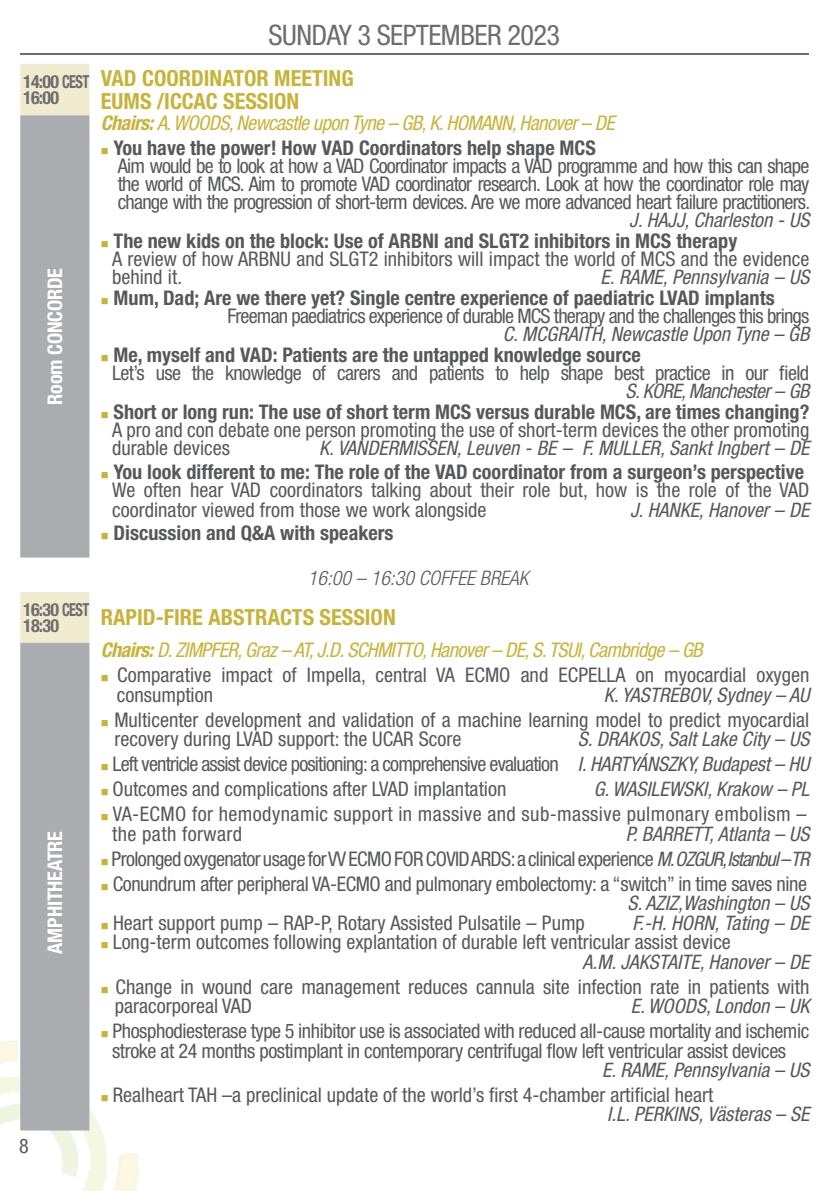
<style>
.page{position:relative;width:840px;height:1191px;background:#fff}
.page>*{position:absolute;margin:0;border:0;box-sizing:border-box;transform-origin:0 0}
.t1{font:condensed 28.2px "Helvetica Neue LT Std";letter-spacing:-.02em;color:#6c6d70}
.t2{font:700 condensed 22.2px/22.8px "Helvetica Neue LT Std";color:#c8b33a}
.t3{font:condensed 20.2px/18px "Helvetica Neue LT Std";color:#57585a}
.t4{font:condensed 20.2px/18px "Helvetica Neue LT Std";letter-spacing:-.04em;color:#57585a}
.t5{font:condensed 20.2px/19.4px "Helvetica Neue LT Std";letter-spacing:-.02em;color:#57585a;text-align:center}
.t6{font:condensed 20.2px/18px "Helvetica Neue LT Std";letter-spacing:-.03em;color:#57585a}
.t7{font:700 condensed 20.2px/18px "Helvetica Neue LT Std";color:#57585a;text-align:center}
.t8{font:italic condensed 20.2px "Helvetica Neue LT Std";color:#c8b33a}
.t9{font:condensed 20.2px/19.4px "Helvetica Neue LT Std";letter-spacing:.02em;color:#57585a}
.t10{font:700 condensed 20.2px "Helvetica Neue LT Std";letter-spacing:-.01em;color:#fff}
.t11{font:italic condensed 20px "Helvetica Neue LT Std";color:#57585a}
.t12{font:italic condensed 20px "Helvetica Neue LT Std";color:#57585a}
.t13{font:italic 300 condensed 20px "Helvetica Neue LT Std";color:#57585a}
.t14{font:condensed 20px "Helvetica Neue LT Std";color:#57585a}
.t15{font:700 condensed 18px/16px "Helvetica Neue LT Std";letter-spacing:-.04em;color:#6c6d70}
.s1{font-weight:700}
.s2{color:#c8b33a}
.s3{font-style:inherit}
.s4{font-weight:400}
.s5{font-style:italic;font-size:20px}
</style>
<div class="page">
<img style="left:0;top:1031px;width:139px;height:160px">
<div style="left:20px;top:643px;width:69px;height:487px;background:#abacb0"></div>
<svg style="left:20px;top:64px;width:70px;height:579px"></svg>
<hr style="left:20px;top:54px;width:788px;height:1px;background:#6c6d70">
<h1 class="t1" style="left:268px;top:19px;width:293px">SUNDAY 3 SEPTEMBER 2023</h1>
<p class="t15" style="left:23px;top:73px;width:68px">14:00 CEST<br>16:00</p>
<p class="t2" style="left:101px;top:66px;width:254px">VAD COORDINATOR MEETING<br>EUMS /ICCAC SESSION</p>
<p class="t10" style="left:43px;top:405px;width:138px;rotate:-90deg">Room CONCORDE</p>
<p class="t8" style="left:101px;top:111px;width:520px"><span class="s1">Chairs:</span>A.WOODS,NewcastleuponTyne–GB,K.HOMANN,Hanover–DE</p>
<p class="t4" style="left:118px;top:139px;width:693px;text-indent:-17px"><span class="s2">■</span> <span class="s1">You have the power! How VAD Coordinators help shape MCS<br></span>Aim would be to look at how a VAD Coordinator impacts a VAD programme and how this can shape the world of MCS. Aim to promote VAD coordinator research. Look at how the coordinator role may change with the progression of short-term devices. Are we more advanced heart failure practitioners.</p>
<p class="t11" style="left:629px;top:209px;width:186px">J.HAJJ,Charleston -U<span class="s3">S</span></p>
<p class="t3" style="left:112px;top:232px;width:698px;text-indent:-11px"><span class="s2">■</span> <span class="s1">The new kids on the block: Use of ARBNI and SLGT2 inhibitors in MCS therapy<br></span>A review of how ARBNU and SLGT2 inhibitors will impact the world of MCS and the evidence behind it.</p>
<p class="t11" style="left:600px;top:266px;width:215px"><span class="s3">E.</span>RAME<span class="s3">,</span>Pennsylvania<span class="s3">– US</span></p>
<p class="t4" style="left:227px;top:289px;width:583px;text-indent:-127px"><span class="s2">■</span> <span class="s1">Mum, Dad; Are we there yet? Single centre experience of paediatric LVAD implants<br></span>Freeman paediatrics experience of durable MCS therapy and the challenges this brings</p>
<p class="t11" style="left:502px;top:322px;width:313px">C.MCGRAITH,NewcastleUpon Tyne<span class="s3">–</span> GB</p>
<p class="t6" style="left:112px;top:346px;width:698px;text-indent:-11px"><span class="s2">■</span> <span class="s1">Me, myself and VAD: Patients are the untapped knowledge source<br></span>Let’s use the knowledge of carers and patients to help shape best practice in our field</p>
<p class="t11" style="left:625px;top:379px;width:190px"><span class="s3">S.</span>KORE<span class="s3">,</span>Manchester<span class="s3">– GB</span></p>
<p class="t3" style="left:112px;top:402px;width:698px;text-align:justify;text-indent:-11px"><span class="s2">■</span> <span class="s1">Short or long run: The use of short term MCS versus durable MCS, are times changing?<br></span>A pro and con debate one person promoting the use of short-term devices the other promoting durable devices</p>
<p class="t11" style="left:319px;top:436px;width:496px">K.VANDERMISSEN,Leuven -BE <span class="s3">–</span> F.MULLER,SanktIngbert<span class="s3">–</span> DE</p>
<p class="t7" style="left:101px;top:462px;width:709px"><span class="s2">■</span> You look different to me: The role of the VAD coordinator from a surgeon’s perspective<br><span class="s4">We often hear VAD coordinators talking about their role but, how is the role of the VAD</span></p>
<p class="t3" style="left:112px;top:500px;width:376px">coordinator viewed from those we work alongside</p>
<p class="t11" style="left:629px;top:498px;width:185px">J.HANKE,Hanover <span class="s3">–</span> DE</p>
<p class="t7" style="left:101px;top:524px;width:294px"><span class="s2">■</span> Discussion and Q&amp;A with speakers</p>
<p class="t13" style="left:308px;top:566px;width:222px">16:00 – 16:30 COFFEE BREAK</p>
<p class="t15" style="left:23px;top:601px;width:68px">16:30 CEST<br>18:30</p>
<p class="t2" style="left:101px;top:605px;width:296px">RAPID-FIRE ABSTRACTS SESSION</p>
<p class="t10" style="left:43px;top:953px;width:124px;rotate:-90deg">AMPHITHEATRE</p>
<p class="t14" style="left:19px;top:1134px;width:11px">8</p>
<p class="t8" style="left:101px;top:638px;width:608px"><span class="s1">Chairs:</span>D.ZIMPFER,Graz–AT,J.D.SCHMITTO,Hanover–DE,S.TSUI,Cambridge–GB</p>
<p class="t3" style="left:117px;top:665px;width:693px;line-height:19.4px;text-indent:-16px"><span class="s2">■</span> Comparative impact of Impella, central VA ECMO and ECPELLA on myocardial oxygen consumption</p>
<p class="t12" style="left:603px;top:683px;width:212px">K.YASTREBOV,<span class="s3">Sydney– AU</span></p>
<p class="t3" style="left:114px;top:710px;width:696px;line-height:19.4px;text-indent:-14px"><span class="s2">■</span> Multicenter development and validation of a machine learning model to predict myocardial recovery during LVAD support: the UCAR Score</p>
<p class="t11" style="left:577px;top:727px;width:238px"><span class="s3">S.DRAKOS,</span>SaltLakeCity– US</p>
<p class="t4" style="left:101px;top:755px;width:714px"><span class="s2">■</span> Left ventricle assist device positioning: a comprehensive evaluation <span class="s5">I.HARTYÁNSZKY,B</span><span class="s5">udapest–</span> <span class="s5">HU</span></p>
<p class="t3" style="left:101px;top:780px;width:407px"><span class="s2">■</span> Outcomes and complications after LVAD implantation</p>
<p class="t12" style="left:593px;top:777px;width:222px">G.WASILEWSKI,<span class="s3">Krakow</span> – PL</p>
<p class="t9" style="left:112px;top:804px;width:695px;text-indent:-11px"><span class="s2">■</span> VA-ECMO for hemodynamic support in massive and sub-massive pulmonary embolism – the path forward</p>
<p class="t12" style="left:625px;top:822px;width:190px">P.BARRETT,<span class="s3">Atlanta</span>– US</p>
<p class="t6" style="left:101px;top:849px;width:714px"><span class="s2">■</span> Prolonged oxygenator usage for VV ECMO FOR COVID ARDS: a clinical experience <span class="s5">M.OZGUR,</span><span class="s5">Istanbul</span><span class="s5">–TR</span></p>
<p class="t5" style="left:101px;top:874px;width:707px"><span class="s2">■</span> Conundrum after peripheral VA-ECMO and pulmonary embolectomy: a “switch” in time saves nine</p>
<p class="t12" style="left:627px;top:891px;width:188px">S.AZIZ,<span class="s3">Washington</span> – US</p>
<p class="t3" style="left:101px;top:913px;width:485px"><span class="s2">■</span> Heart support pump – RAP-P, Rotary Assisted Pulsatile – Pump</p>
<p class="t12" style="left:632px;top:911px;width:183px">F.-H.HORN,<span class="s3">Tating</span> – DE</p>
<p class="t3" style="left:101px;top:933px;width:631px"><span class="s2">■</span> Long-term outcomes following explantation of durable left ventricular assist device</p>
<p class="t12" style="left:582px;top:950px;width:233px">A.M.JAKSTAITE,<span class="s3">Hanover</span>– DE</p>
<p class="t3" style="left:115px;top:976px;width:695px;line-height:19.4px;text-indent:-14px"><span class="s2">■</span> Change in wound care management reduces cannula site infection rate in patients with paracorporeal VAD</p>
<p class="t12" style="left:630px;top:994px;width:185px">E.WOODS,<span class="s3">London</span> – UK</p>
<p class="t5" style="left:101px;top:1021px;width:709px"><span class="s2">■</span> Phosphodiesterase type 5 inhibitor use is associated with reduced all-cause mortality and ischemic stroke at 24 months postimplant in contemporary centrifugal flow left ventricular assist devices</p>
<p class="t11" style="left:602px;top:1058px;width:213px"><span class="s3">E.RAME,</span>Pennsylvania<span class="s3">– US</span></p>
<p class="t3" style="left:101px;top:1085px;width:613px"><span class="s2">■</span> Realheart TAH –a preclinical update of the world’s first 4-chamber artificial heart</p>
<p class="t12" style="left:607px;top:1102px;width:208px">I.L.PERKINS,<span class="s3">Västeras</span>– SE</p>
</div>
